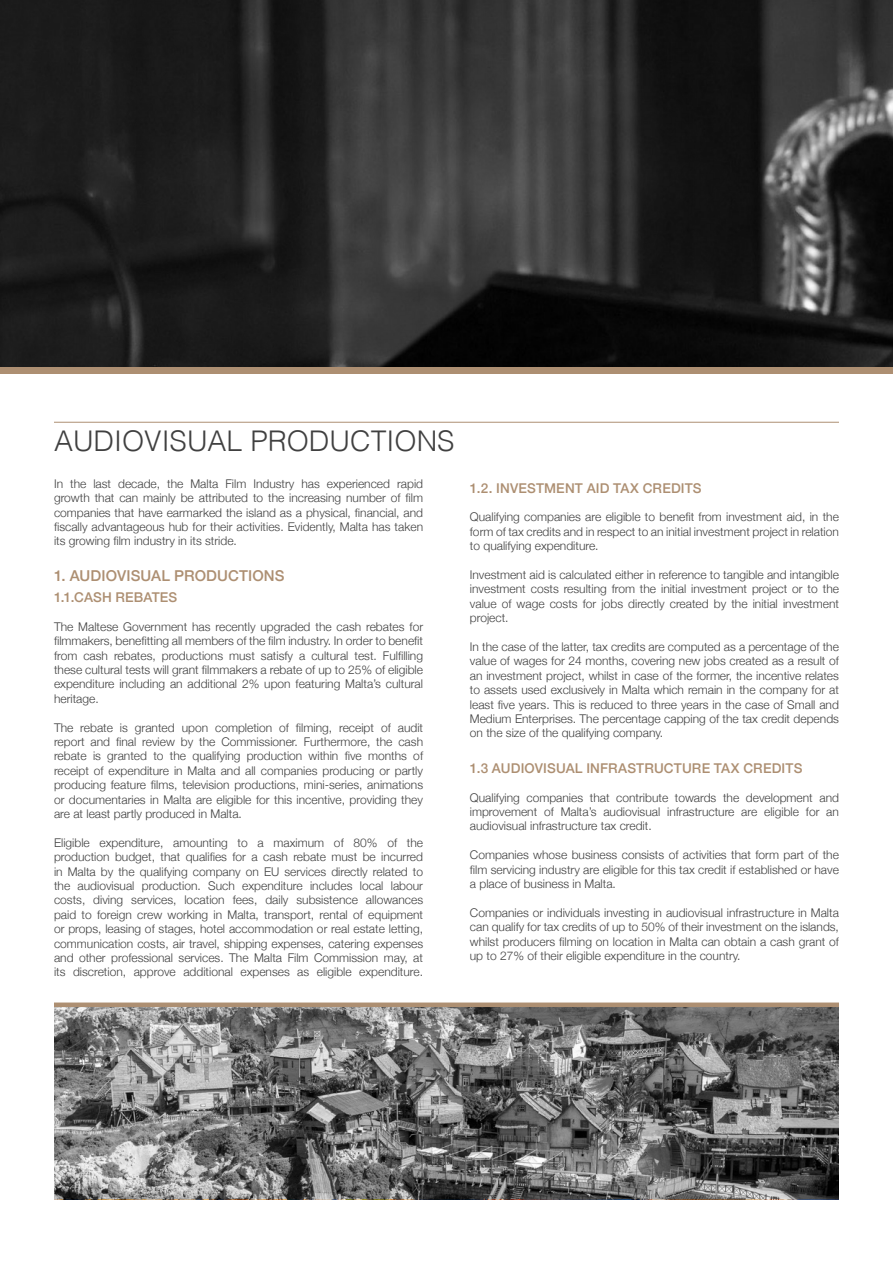
<style>
.page{position:relative;width:893px;height:1263px;background:#fff}
.page>*{position:absolute;margin:0;border:0;box-sizing:border-box;transform-origin:0 0}
.t1{font:300 28.5px "Helvetica";color:#404040}
.t2{font:500 15px "Helvetica Neue";letter-spacing:.01em;color:#ad8f72}
.t3{font:500 13.5px "Helvetica Neue";letter-spacing:.01em;color:#ad8f72}
.t4{font:300 12px/14.4px "Helvetica Neue";color:#404040;text-align:justify}
</style>
<div class="page">
<div style="left:0;top:359px;width:893px;height:15px;background:#ad8f72"></div>
<hr style="left:54px;top:422px;width:785px;height:1px;background:#ad8f72">
<img style="left:0;top:0;width:893px;height:367px">
<img style="left:54px;top:1007px;width:785px;height:192px">
<div style="left:54px;top:1002px;width:785px;height:5px;background:#ad8f72"></div>
<p class="t1" style="left:54px;top:416px;width:402px">AUDIOVISUAL PRODUCTIONS</p>
<p class="t4" style="left:54px;top:475px;width:371px">In the last decade, the Malta Film Industry has experienced rapid growth that can mainly be attributed to the increasing number of film companies that have earmarked the island as a physical, financial, and fiscally advantageous hub for their activities. Evidently, Malta has taken its growing film industry in its stride.</p>
<p class="t2" style="left:54px;top:563px;width:232px">1. AUDIOVISUAL PRODUCTIONS</p>
<p class="t3" style="left:54px;top:586px;width:125px">1.1.CASH REBATES</p>
<p class="t4" style="left:54px;top:618px;width:371px">The Maltese Government has recently upgraded the cash rebates for filmmakers, benefitting all members of the film industry. In order to benefit from cash rebates, productions must satisfy a cultural test. Fulfilling these cultural tests will grant filmmakers a rebate of up to 25% of eligible expenditure including an additional 2% upon featuring Malta’s cultural heritage.</p>
<p class="t4" style="left:54px;top:719px;width:371px">The rebate is granted upon completion of filming, receipt of audit report and final review by the Commissioner. Furthermore, the cash rebate is granted to the qualifying production within five months of receipt of expenditure in Malta and all companies producing or partly producing feature films, television productions, mini-series, animations or documentaries in Malta are eligible for this incentive, providing they are at least partly produced in Malta.</p>
<p class="t4" style="left:54px;top:834px;width:371px">Eligible expenditure, amounting to a maximum of 80% of the production budget, that qualifies for a cash rebate must be incurred in Malta by the qualifying company on EU services directly related to the audiovisual production. Such expenditure includes local labour costs, diving services, location fees, daily subsistence allowances paid to foreign crew working in Malta, transport, rental of equipment or props, leasing of stages, hotel accommodation or real estate letting, communication costs, air travel, shipping expenses, catering expenses and other professional services. The Malta Film Commission may, at its discretion, approve additional expenses as eligible expenditure.</p>
<p class="t3" style="left:470px;top:477px;width:233px">1.2. INVESTMENT AID TAX CREDITS</p>
<p class="t4" style="left:470px;top:509px;width:371px">Qualifying companies are eligible to benefit from investment aid, in the form of tax credits and in respect to an initial investment project in relation to qualifying expenditure.</p>
<p class="t4" style="left:470px;top:567px;width:371px">Investment aid is calculated either in reference to tangible and intangible investment costs resulting from the initial investment project or to the value of wage costs for jobs directly created by the initial investment project.</p>
<p class="t4" style="left:470px;top:639px;width:371px">In the case of the latter, tax credits are computed as a percentage of the value of wages for 24 months, covering new jobs created as a result of an investment project, whilst in case of the former, the incentive relates to assets used exclusively in Malta which remain in the company for at least five years. This is reduced to three years in the case of Small and Medium Enterprises. The percentage capping of the tax credit depends on the size of the qualifying company.</p>
<p class="t3" style="left:470px;top:757px;width:334px">1.3 AUDIOVISUAL INFRASTRUCTURE TAX CREDITS</p>
<p class="t4" style="left:470px;top:789px;width:371px">Qualifying companies that contribute towards the development and improvement of Malta’s audiovisual infrastructure are eligible for an audiovisual infrastructure tax credit.</p>
<p class="t4" style="left:470px;top:847px;width:371px">Companies whose business consists of activities that form part of the film servicing industry are eligible for this tax credit if established or have a place of business in Malta.</p>
<p class="t4" style="left:470px;top:904px;width:371px">Companies or individuals investing in audiovisual infrastructure in Malta can qualify for tax credits of up to 50% of their investment on the islands, whilst producers filming on location in Malta can obtain a cash grant of up to 27% of their eligible expenditure in the country.</p>
</div>
